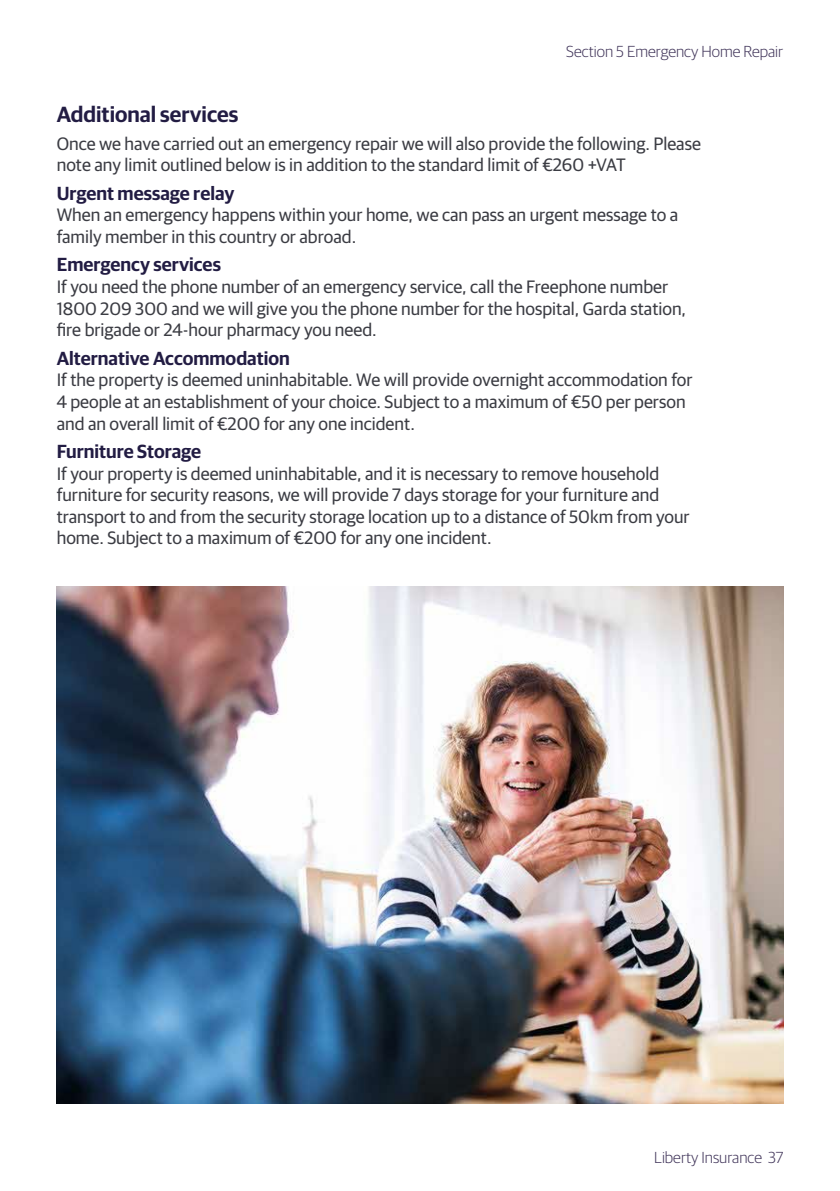
<style>
.page{position:relative;width:840px;height:1191px;background:#fff}
.page>*{position:absolute;margin:0;border:0;box-sizing:border-box;transform-origin:0 0}
.t1{font:600 22px "Guardian Sans";color:#221c43}
.t2{font:600 19px "Guardian Sans";color:#221c43}
.t3{font:18px/21.6px "Guardian Sans";color:#3b3c43}
.t4{font:300 16px "Guardian Sans";color:#403459}
</style>
<div class="page">
<img style="left:57px;top:587px;width:725px;height:516px">
<p class="t4" style="left:566px;top:40px;width:218px">Section 5 Emergency Home Repair</p>
<p class="t1" style="left:57px;top:98px;width:183px">Additional services</p>
<p class="t3" style="left:57px;top:131px;width:645px">Once we have carried out an emergency repair we will also provide the following. Please note any limit outlined below is in addition to the standard limit of €260 +VAT</p>
<p class="t2" style="left:57px;top:179px;width:179px">Urgent message relay</p>
<p class="t3" style="left:57px;top:203px;width:622px">When an emergency happens within your home, we can pass an urgent message to a family member in this country or abroad.</p>
<p class="t2" style="left:57px;top:251px;width:166px">Emergency services</p>
<p class="t3" style="left:57px;top:274px;width:630px">If you need the phone number of an emergency service, call the Freephone number<br>1800 209 300 and we will give you the phone number for the hospital, Garda station, fire brigade or 24-hour pharmacy you need.</p>
<p class="t2" style="left:57px;top:344px;width:234px">Alternative Accommodation</p>
<p class="t3" style="left:57px;top:368px;width:637px">If the property is deemed uninhabitable. We will provide overnight accommodation for<br>4 people at an establishment of your choice. Subject to a maximum of €50 per person and an overall limit of €200 for any one incident.</p>
<p class="t2" style="left:57px;top:437px;width:146px">Furniture Storage</p>
<p class="t3" style="left:57px;top:461px;width:634px">If your property is deemed uninhabitable, and it is necessary to remove household furniture for security reasons, we will provide 7 days storage for your furniture and transport to and from the security storage location up to a distance of 50km from your home. Subject to a maximum of €200 for any one incident.</p>
<p class="t4" style="left:654px;top:1146px;width:130px">Liberty Insurance 37</p>
</div>
